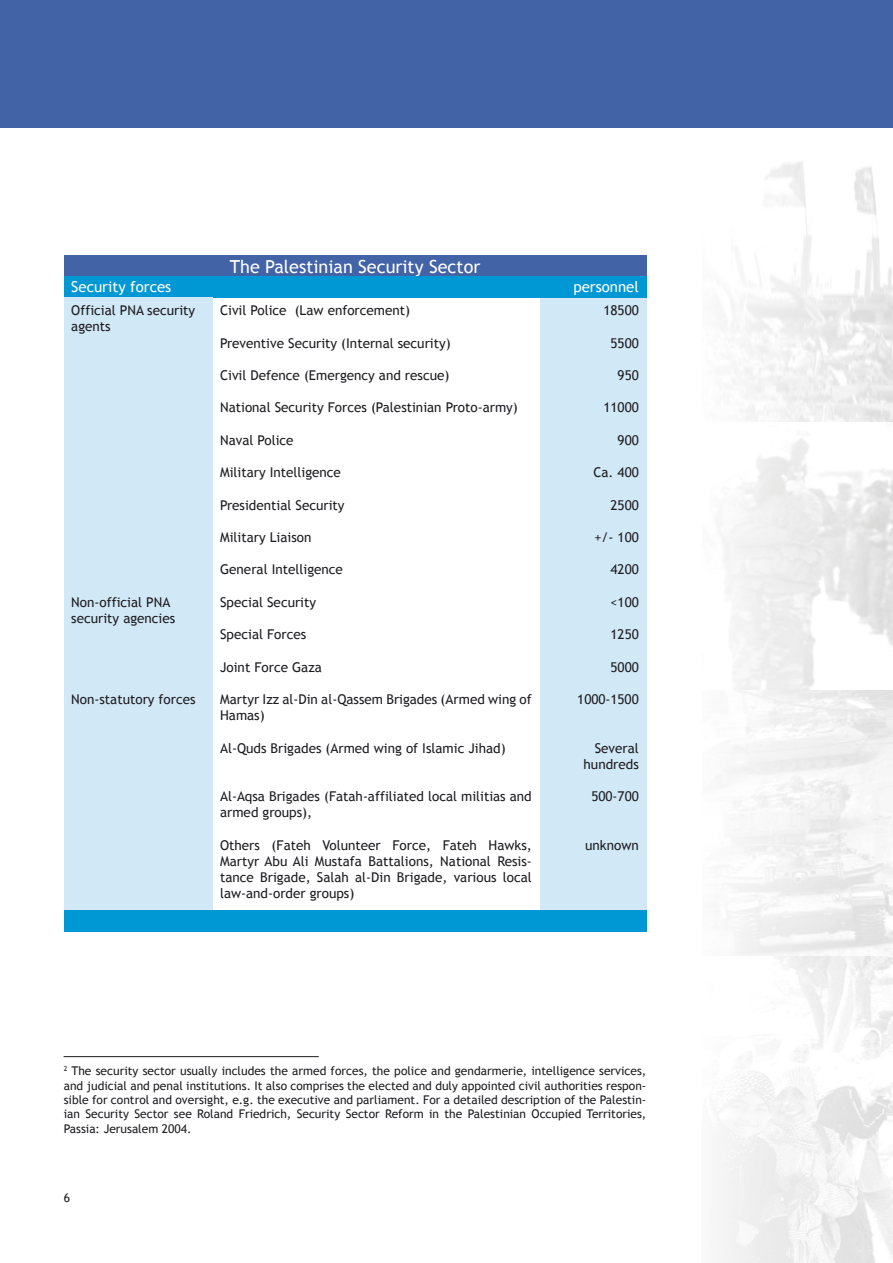
<style>
.page{position:relative;width:893px;height:1263px;background:#fff}
.page>*{position:absolute;margin:0;border:0;box-sizing:border-box;transform-origin:0 0}
.t1{font:18px "Trebuchet MS";color:#fff}
.t2{font:15px "Trebuchet MS";color:#fff}
.t3{font:13.5px/16.2px "Trebuchet MS";color:#1f1d21}
.t4{font:12px/14.4px "Trebuchet MS";color:#1f1d21;text-align:justify}
</style>
<div class="page">
<img style="left:720px;top:162px;width:173px;height:1101px">
<div style="left:0;top:0;width:893px;height:128px;background:#4263a5"></div>
<div style="left:64px;top:255px;width:582px;height:21px;background:#4263a5"></div>
<div style="left:64px;top:276px;width:582px;height:22px;background:#0097d5"></div>
<div style="left:64px;top:298px;width:149px;height:612px;background:#d1e8f7"></div>
<div style="left:540px;top:298px;width:106px;height:613px;background:#d1e8f7"></div>
<div style="left:64px;top:910px;width:582px;height:21px;background:#0097d5"></div>
<hr style="left:64px;top:1056px;width:255px;height:1px;background:#1f1d21">
<h1 class="t1" style="left:230px;top:256px;width:252px">The Palestinian Security Sector</h1>
<p class="t2" style="left:71px;top:278px;width:102px">Security forces</p>
<p class="t2" style="left:573px;top:278px;width:67px">personnel</p>
<p class="t3" style="left:220px;top:302px;width:192px">Civil Police (Law enforcement)</p>
<p class="t3" style="left:220px;top:335px;width:232px">Preventive Security (Internal security)</p>
<p class="t3" style="left:220px;top:367px;width:231px">Civil Defence (Emergency and rescue)</p>
<p class="t3" style="left:220px;top:400px;width:299px">National Security Forces (Palestinian Proto-army)</p>
<p class="t3" style="left:220px;top:432px;width:75px">Naval Police</p>
<p class="t3" style="left:220px;top:464px;width:122px">Military Intelligence</p>
<p class="t3" style="left:220px;top:497px;width:126px">Presidential Security</p>
<p class="t3" style="left:220px;top:529px;width:93px">Military Liaison</p>
<p class="t3" style="left:220px;top:562px;width:124px">General Intelligence</p>
<p class="t3" style="left:220px;top:594px;width:98px">Special Security</p>
<p class="t3" style="left:220px;top:626px;width:88px">Special Forces</p>
<p class="t3" style="left:220px;top:659px;width:103px">Joint Force Gaza</p>
<p class="t3" style="left:220px;top:691px;width:313px">Martyr Izz al-Din al-Qassem Brigades (Armed wing of<br>Hamas)</p>
<p class="t3" style="left:220px;top:740px;width:287px">Al-Quds Brigades (Armed wing of Islamic Jihad)</p>
<p class="t3" style="left:220px;top:788px;width:313px">Al-Aqsa Brigades (Fatah-affiliated local militias and armed groups),</p>
<p class="t3" style="left:220px;top:837px;width:313px;text-align:justify">Others (Fateh Volunteer Force, Fateh Hawks, Martyr Abu Ali Mustafa Battalions, National Resis&shy;tance Brigade, Salah al-Din Brigade, various local law-and-order groups)</p>
<p class="t3" style="left:71px;top:302px;width:126px">Official PNA security agents</p>
<p class="t3" style="left:603px;top:302px;width:37px">18500</p>
<p class="t3" style="left:610px;top:335px;width:30px">5500</p>
<p class="t3" style="left:618px;top:367px;width:23px">950</p>
<p class="t3" style="left:603px;top:400px;width:37px">11000</p>
<p class="t3" style="left:618px;top:432px;width:23px">900</p>
<p class="t3" style="left:593px;top:464px;width:47px">Ca. 400</p>
<p class="t3" style="left:610px;top:497px;width:30px">2500</p>
<p class="t3" style="left:594px;top:529px;width:46px">+/- 100</p>
<p class="t3" style="left:610px;top:562px;width:30px">4200</p>
<p class="t3" style="left:610px;top:594px;width:30px">&lt;100</p>
<p class="t3" style="left:610px;top:626px;width:30px">1250</p>
<p class="t3" style="left:610px;top:659px;width:30px">5000</p>
<p class="t3" style="left:577px;top:691px;width:63px">1000-1500</p>
<p class="t3" style="left:584px;top:740px;width:57px;text-align:right">Several hundreds</p>
<p class="t3" style="left:591px;top:788px;width:49px">500-700</p>
<p class="t3" style="left:585px;top:837px;width:55px">unknown</p>
<p class="t3" style="left:71px;top:594px;width:105px">Non-official PNA security agencies</p>
<p class="t3" style="left:71px;top:691px;width:126px">Non-statutory forces</p>
<p class="t4" style="left:64px;top:1064px;width:584px"><sup>2</sup> The security sector usually includes the armed forces, the police and gendarmerie, intelligence services, and judicial and penal institutions. It also comprises the elected and duly appointed civil authorities respon&shy;sible for control and oversight, e.g. the executive and parliament. For a detailed description of the Palestin&shy;ian Security Sector see Roland Friedrich, Security Sector Reform in the Palestinian Occupied Territories, Passia: Jerusalem 2004.</p>
<p class="t4" style="left:64px;top:1190px;width:8px">6</p>
</div>
